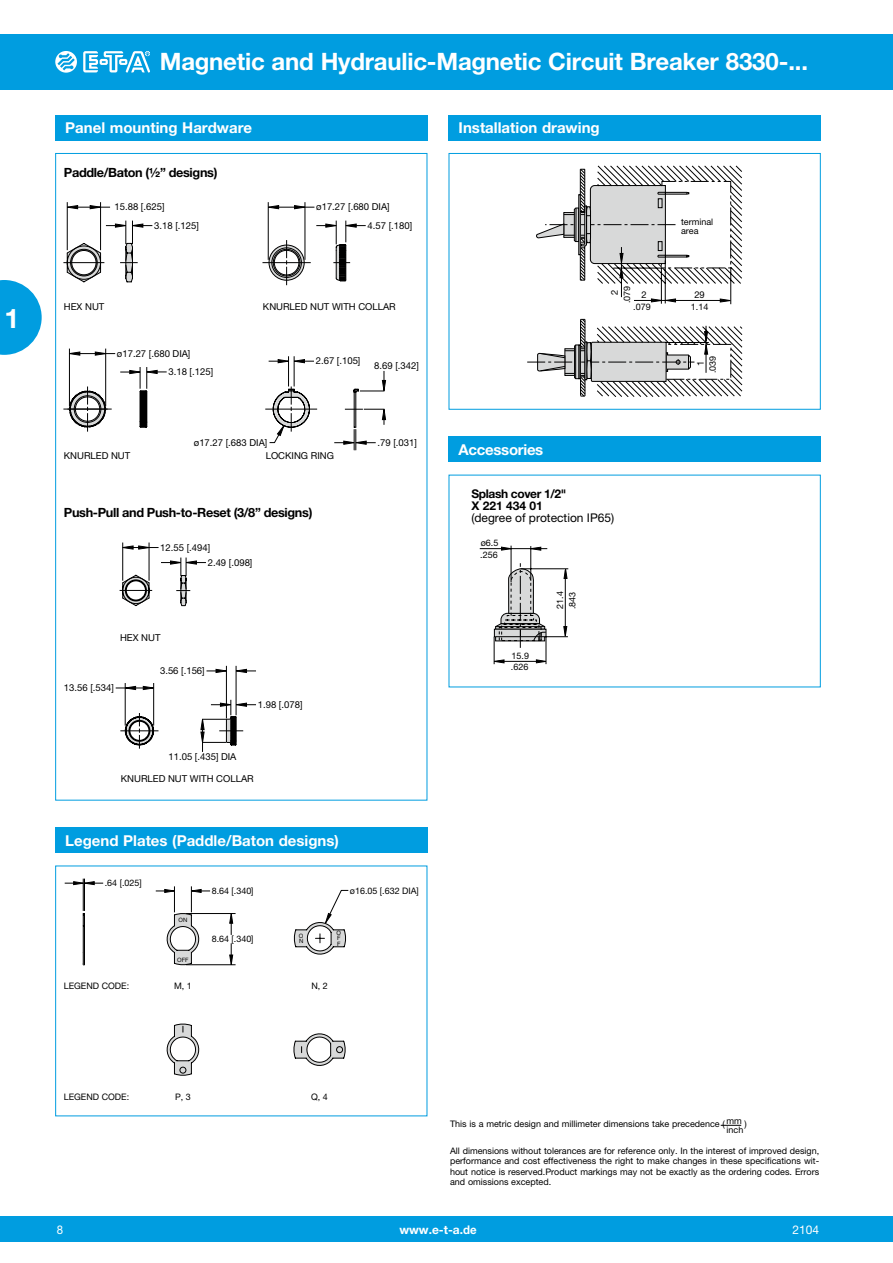
<style>
.page{position:relative;width:893px;height:1263px;background:#fff}
.page>*{position:absolute;margin:0;border:0;box-sizing:border-box;transform-origin:0 0}
.t1{font:700 27px "Helvetica Neue LT";color:#fff}
.t2{font:700 24px "Helvetica Neue LT";letter-spacing:-.01em;color:#fff}
.t3{font:700 15px "Helvetica Neue LT";color:#fff}
.t4{font:700 15px "Helvetica Neue LT";letter-spacing:-.02em;color:#fff}
.t5{font:700 12.75px "Helvetica Neue LT";letter-spacing:-.025em;color:#000}
.t6{font:700 12px/12px "Helvetica Neue LT";letter-spacing:-.03em;color:#000}
.t7{font:12px "Helvetica Neue LT";color:#000}
.t8{font:700 12px "Helvetica Neue LT";color:#fff}
.t9{font:12px "Helvetica Neue LT";color:#fff}
.t10{font:12px "Helvetica Neue LT";color:#fff;scale:.95 1}
.t11{font:9.6px/18.5px "Helvetica Neue LT";color:#000}
.t12{font:9.45px "Helvetica Neue LT";color:#000}
.t13{font:9px/10.5px "Helvetica Neue LT";color:#000}
.t14{font:6px/5.2px "Helvetica Neue LT";color:#000}
</style>
<div class="page">
<div style="left:0;top:34px;width:893px;height:55px;background:#009de0"></div>
<div style="left:0;top:1216px;width:893px;height:26px;background:#009de0"></div>
<svg style="left:55px;top:51px;width:22px;height:22px"></svg>
<svg style="left:83px;top:51px;width:67px;height:21px"></svg>
<svg style="left:0;top:280px;width:42px;height:75px"></svg>
<div style="left:55px;top:115px;width:372px;height:25px;background:#009de0"></div>
<div style="left:55px;top:827px;width:372px;height:26px;background:#009de0"></div>
<hr style="left:268px;top:203px;width:1px;height:56px;background:#000">
<hr style="left:305px;top:203px;width:1px;height:56px;background:#000">
<svg style="left:268px;top:205px;width:46px;height:4px"></svg>
<svg style="left:263px;top:221px;width:102px;height:64px"></svg>
<svg style="left:64px;top:387px;width:47px;height:44px"></svg>
<div style="left:70px;top:392px;width:35px;height:35px;border:1px solid #000;border-radius:50%"></div>
<hr style="left:69px;top:349px;width:1px;height:57px;background:#000">
<hr style="left:105px;top:349px;width:1px;height:57px;background:#000">
<svg style="left:69px;top:352px;width:46px;height:3px"></svg>
<svg style="left:121px;top:367px;width:45px;height:61px"></svg>
<hr style="left:64px;top:262px;width:40px;height:1px;background:#000">
<hr style="left:67px;top:203px;width:1px;height:47px;background:#000">
<hr style="left:100px;top:203px;width:1px;height:47px;background:#000">
<svg style="left:66px;top:221px;width:86px;height:62px"></svg>
<svg style="left:67px;top:205px;width:43px;height:4px"></svg>
<hr style="left:266px;top:409px;width:51px;height:1px;background:#000">
<svg style="left:269px;top:357px;width:44px;height:86px"></svg>
<svg style="left:335px;top:371px;width:51px;height:79px"></svg>
<hr style="left:355px;top:392px;width:1px;height:35px;background:#000">
<svg style="left:120px;top:574px;width:32px;height:32px"></svg>
<hr style="left:122px;top:543px;width:1px;height:37px;background:#000">
<hr style="left:149px;top:543px;width:1px;height:37px;background:#000">
<svg style="left:122px;top:546px;width:36px;height:3px"></svg>
<svg style="left:161px;top:558px;width:44px;height:48px"></svg>
<svg style="left:116px;top:686px;width:37px;height:4px"></svg>
<hr style="left:236px;top:666px;width:1px;height:49px;background:#000">
<hr style="left:226px;top:666px;width:1px;height:52px;background:#000">
<hr style="left:125px;top:683px;width:1px;height:42px;background:#000">
<hr style="left:153px;top:683px;width:1px;height:42px;background:#000">
<svg style="left:121px;top:713px;width:37px;height:35px"></svg>
<svg style="left:207px;top:669px;width:20px;height:4px"></svg>
<svg style="left:236px;top:669px;width:20px;height:4px"></svg>
<svg style="left:201px;top:700px;width:55px;height:51px"></svg>
<svg style="left:293px;top:1033px;width:53px;height:33px"></svg>
<hr style="left:83px;top:879px;width:1px;height:31px;background:#000">
<hr style="left:84px;top:879px;width:1px;height:31px;background:#000">
<svg style="left:229px;top:914px;width:4px;height:20px"></svg>
<svg style="left:229px;top:944px;width:4px;height:20px"></svg>
<hr style="left:186px;top:913px;width:50px;height:1px;background:#000">
<hr style="left:186px;top:964px;width:50px;height:1px;background:#000">
<svg style="left:65px;top:881px;width:145px;height:195px"></svg>
<svg style="left:294px;top:890px;width:54px;height:65px"></svg>
<svg style="left:536px;top:166px;width:206px;height:138px"></svg>
<svg style="left:527px;top:319px;width:215px;height:78px"></svg>
<div style="left:449px;top:153px;width:372px;height:257px;border:1px solid #009de0"></div>
<div style="left:449px;top:115px;width:372px;height:25px;background:#009de0"></div>
<svg style="left:531px;top:547px;width:10px;height:3px"></svg>
<svg style="left:501px;top:547px;width:10px;height:3px"></svg>
<hr style="left:480px;top:548px;width:67px;height:1px;background:#000">
<hr style="left:511px;top:546px;width:1px;height:36px;background:#000">
<hr style="left:530px;top:546px;width:1px;height:35px;background:#000">
<svg style="left:494px;top:563px;width:74px;height:101px"></svg>
<div style="left:449px;top:436px;width:372px;height:26px;background:#009de0"></div>
<svg style="left:721px;top:1125px;width:20px;height:1px"></svg>
<h1 class="t1" style="left:4px;top:302px;width:17px">1</h1>
<h2 class="t2" style="left:160px;top:47px;width:650px">Magnetic and Hydraulic-Magnetic Circuit Breaker 8330-...</h2>
<h3 class="t3" style="left:65px;top:119px;width:188px">Panel mounting Hardware</h3>
<h3 class="t5" style="left:64px;top:164px;width:155px">Paddle/Baton (½” designs)</h3>
<p class="t11" style="left:154px;top:197px;width:46px;text-indent:-40px">15.88 [.625]<br>3.18 [.125]</p>
<p class="t11" style="left:64px;top:298px;width:42px">HEX NUT</p>
<p class="t11" style="left:168px;top:344px;width:46px;text-indent:-51px">ø17.27 [.680 DIA]<br>3.18 [.125]</p>
<p class="t11" style="left:367px;top:197px;width:46px;text-indent:-51px">ø17.27 [.680 DIA]<br>4.57 [.180]</p>
<p class="t11" style="left:263px;top:298px;width:134px">KNURLED NUT WITH COLLAR</p>
<p class="t11" style="left:316px;top:351px;width:46px">2.67 [.105]</p>
<p class="t11" style="left:374px;top:356px;width:46px">8.69 [.342]</p>
<p class="t11" style="left:64px;top:446px;width:68px">KNURLED NUT</p>
<p class="t11" style="left:194px;top:433px;width:75px">ø17.27 [.683 DIA]</p>
<p class="t11" style="left:266px;top:446px;width:70px">LOCKING RING</p>
<h3 class="t5" style="left:64px;top:505px;width:250px">Push-Pull and Push-to-Reset (3/8” designs)</h3>
<p class="t11" style="left:208px;top:539px;width:46px;line-height:15px;text-indent:-47px">12.55 [.494]<br>2.49 [.098]</p>
<p class="t11" style="left:377px;top:433px;width:41px">.79 [.031]</p>
<p class="t11" style="left:120px;top:628px;width:42px">HEX NUT</p>
<p class="t11" style="left:64px;top:678px;width:52px">13.56 [.534]</p>
<p class="t11" style="left:160px;top:661px;width:46px">3.56 [.156]</p>
<p class="t11" style="left:258px;top:695px;width:46px">1.98 [.078]</p>
<p class="t11" style="left:168px;top:747px;width:70px">11.05 [.435] DIA</p>
<p class="t11" style="left:121px;top:769px;width:134px">KNURLED NUT WITH COLLAR</p>
<h3 class="t3" style="left:65px;top:831px;width:275px">Legend Plates (Paddle/Baton designs)</h3>
<p class="t13" style="left:105px;top:877px;width:38px">.64 [.025]</p>
<p class="t13" style="left:64px;top:981px;width:67px">LEGEND CODE:</p>
<p class="t14" style="left:179px;top:917px;width:10px">ON</p>
<p class="t14" style="left:177px;top:957px;width:13px">OFF</p>
<p class="t13" style="left:174px;top:981px;width:19px">M, 1</p>
<p class="t13" style="left:212px;top:885px;width:43px">8.64 [.340]</p>
<p class="t13" style="left:212px;top:933px;width:43px">8.64 [.340]</p>
<p class="t13" style="left:350px;top:885px;width:70px">ø16.05 [.632 DIA]</p>
<p class="t14" style="left:299px;top:933px;width:6px">O<br>N</p>
<p class="t14" style="left:336px;top:930px;width:6px;text-align:justify">O F F</p>
<p class="t13" style="left:311px;top:981px;width:18px">N, 2</p>
<h3 class="t3" style="left:459px;top:119px;width:143px">Installation drawing</h3>
<h3 class="t4" style="left:459px;top:440px;width:86px">Accessories</h3>
<p class="t13" style="left:681px;top:217px;width:34px;line-height:9px">terminal area</p>
<p class="t13" style="left:622px;top:303px;width:19px;rotate:-90deg">.079</p>
<p class="t12" style="left:609px;top:295px;width:7px;rotate:-90deg">2</p>
<p class="t12" style="left:641px;top:289px;width:7px">2</p>
<p class="t12" style="left:694px;top:289px;width:12px">29</p>
<p class="t13" style="left:633px;top:301px;width:19px">.079</p>
<p class="t13" style="left:691px;top:301px;width:19px">1.14</p>
<p class="t13" style="left:707px;top:373px;width:19px;rotate:-90deg">.039</p>
<p class="t12" style="left:695px;top:366px;width:7px;rotate:-90deg">1</p>
<h3 class="t6" style="left:471px;top:488px;width:96px">Splash cover 1/2"<br>X 221 434 01</h3>
<h3 class="t7" style="left:471px;top:511px;width:144px">(degree of protection IP65)</h3>
<p class="t13" style="left:481px;top:537px;width:19px">ø6.5</p>
<p class="t13" style="left:480px;top:549px;width:19px">.256</p>
<p class="t13" style="left:511px;top:650px;width:19px">15.9</p>
<p class="t13" style="left:511px;top:662px;width:19px">.626</p>
<p class="t13" style="left:555px;top:609px;width:19px;rotate:-90deg">21.4</p>
<p class="t13" style="left:567px;top:609px;width:19px;rotate:-90deg">.843</p>
<p class="t13" style="left:64px;top:1091px;width:67px">LEGEND CODE:</p>
<p class="t13" style="left:175px;top:1091px;width:17px">P, 3</p>
<p class="t13" style="left:311px;top:1091px;width:18px">Q, 4</p>
<p class="t13" style="left:450px;top:1118px;width:298px">This is a metric design and millimeter dimensions take precedence ( mm )</p>
<p class="t13" style="left:726px;top:1124px;width:18px">inch</p>
<p class="t13" style="left:450px;top:1145px;width:371px;text-align:justify">All dimensions without tolerances are for reference only. In the interest of improved design, performance and cost effectiveness the right to make changes in these specifications wit&shy;hout notice is reserved.Product markings may not be exactly as the ordering codes. Errors and omissions excepted.</p>
<h3 class="t10" style="left:57px;top:1222px;width:8px">8</h3>
<h3 class="t8" style="left:399px;top:1222px;width:79px">www.e-t-a.de</h3>
<h3 class="t9" style="left:792px;top:1222px;width:28px">2104</h3>
</div>
